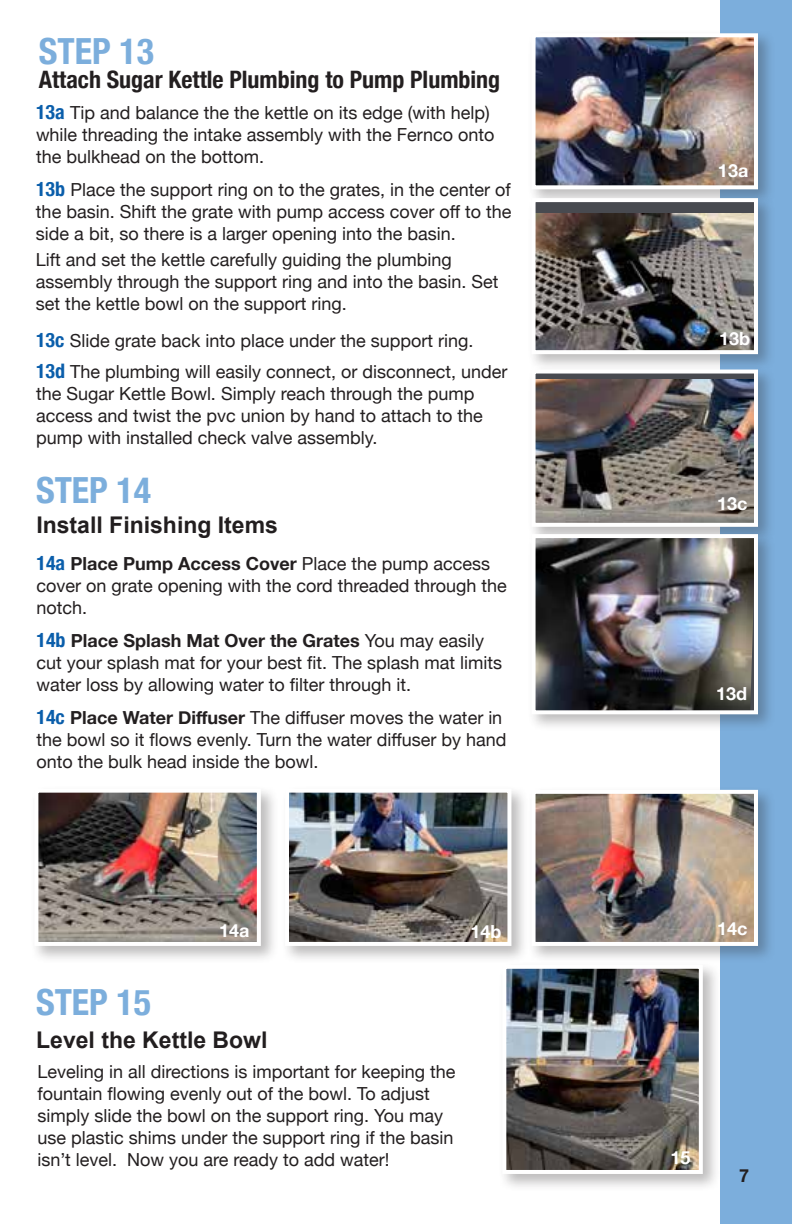
<style>
.page{position:relative;width:792px;height:1224px;background:#fff}
.page>*{position:absolute;margin:0;border:0;box-sizing:border-box;transform-origin:0 0}
.t1{font:700 condensed 36px "Helvetica Neue";color:#7caedc}
.t2{font:700 condensed 24px "Helvetica Neue";color:#231f20}
.t3{font:700 23px "Arial";color:#221e1f}
.t4{font:18px/22px "Helvetica Neue";color:#231f20}
.t5{font:700 18px "Helvetica Neue";color:#fff}
.t6{font:700 18px "Helvetica Neue";color:#231f20}
.s1{font-weight:700;font-stretch:condensed;font-size:20px;color:#0a5eab}
.s2{font-weight:700}
</style>
<div class="page">
<div style="left:720px;top:0;width:72px;height:1224px;background:#7caedc"></div>
<div style="left:528px;top:29px;width:248px;height:178px;background:#231f20;opacity:.3"></div>
<img style="left:537px;top:38px;width:216px;height:146px">
<div style="left:532px;top:33px;width:226px;height:156px;border:4px solid #fff"></div>
<div style="left:528px;top:194px;width:248px;height:178px;background:#231f20;opacity:.3"></div>
<div style="left:534px;top:200px;width:222px;height:152px;background:#484a50"></div>
<img style="left:537px;top:213px;width:216px;height:136px">
<div style="left:532px;top:198px;width:226px;height:156px;border:4px solid #fff"></div>
<div style="left:528px;top:365px;width:248px;height:180px;background:#231f20;opacity:.3"></div>
<div style="left:534px;top:372px;width:222px;height:153px;background:#484a50"></div>
<img style="left:537px;top:379px;width:216px;height:143px">
<div style="left:532px;top:370px;width:226px;height:157px;border:4px solid #fff"></div>
<div style="left:30px;top:785px;width:249px;height:179px;background:#231f20;opacity:.3"></div>
<img style="left:39px;top:794px;width:217px;height:147px">
<div style="left:34px;top:789px;width:227px;height:157px;border:4px solid #fff"></div>
<div style="left:528px;top:786px;width:248px;height:178px;background:#231f20;opacity:.3"></div>
<img style="left:537px;top:795px;width:216px;height:146px">
<div style="left:532px;top:790px;width:226px;height:156px;border:4px solid #fff"></div>
<div style="left:281px;top:785px;width:248px;height:179px;background:#231f20;opacity:.3"></div>
<img style="left:290px;top:794px;width:216px;height:147px">
<div style="left:285px;top:789px;width:226px;height:157px;border:4px solid #fff"></div>
<div style="left:498px;top:961px;width:223px;height:231px;background:#231f20;opacity:.3"></div>
<img style="left:507px;top:970px;width:191px;height:199px">
<div style="left:502px;top:965px;width:201px;height:209px;border:4px solid #fff"></div>
<div style="left:528px;top:530px;width:248px;height:202px;background:#231f20;opacity:.3"></div>
<img style="left:537px;top:539px;width:216px;height:170px">
<div style="left:532px;top:534px;width:226px;height:180px;border:4px solid #fff"></div>
<h1 class="t1" style="left:39px;top:21px;width:117px">STEP 13</h1>
<h2 class="t2" style="left:39px;top:59px;width:463px">Attach Sugar Kettle Plumbing to Pump Plumbing</h2>
<p class="t4" style="left:36px;top:103px;width:460px"><span class="s1">13a</span> Tip and balance the the kettle on its edge (with help) while threading the intake assembly with the Fernco onto the bulkhead on the bottom.</p>
<p class="t4" style="left:36px;top:179px;width:477px;text-align:justify"><span class="s1">13b</span> Place the support ring on to the grates, in the center of the basin. Shift the grate with pump access cover off to the side a bit, so there is a larger opening into the basin.</p>
<p class="t4" style="left:36px;top:250px;width:464px">Lift and set the kettle carefully guiding the plumbing assembly through the support ring and into the basin. Set set the kettle bowl on the support ring.</p>
<p class="t4" style="left:36px;top:327px;width:473px;line-height:31px"><span class="s1">13c</span> Slide grate back into place under the support ring.<br><span class="s1">13d</span> The plumbing will easily connect, or disconnect, under</p>
<p class="t4" style="left:36px;top:384px;width:448px">the Sugar Kettle Bowl. Simply reach through the pump access and twist the pvc union by hand to attach to the pump with installed check valve assembly.</p>
<h1 class="t1" style="left:36px;top:460px;width:117px">STEP 14</h1>
<p class="t3" style="left:36px;top:510px;width:243px">Install Finishing Items</p>
<p class="t4" style="left:36px;top:554px;width:472px"><span class="s1">14a</span> <span class="s2">Place Pump Access Cover</span> Place the pump access cover on grate opening with the cord threaded through the notch.</p>
<p class="t4" style="left:36px;top:631px;width:467px"><span class="s1">14b</span> <span class="s2">Place Splash Mat Over the Grates</span> You may easily cut your splash mat for your best fit. The splash mat limits water loss by allowing water to filter through it.</p>
<p class="t4" style="left:36px;top:707px;width:472px"><span class="s1">14c</span> <span class="s2">Place Water Diffuser</span> The diffuser moves the water in the bowl so it flows evenly. Turn the water diffuser by hand onto the bulk head inside the bowl.</p>
<p class="t5" style="left:718px;top:156px;width:32px">13a</p>
<p class="t5" style="left:719px;top:324px;width:33px">13b</p>
<p class="t5" style="left:717px;top:489px;width:32px">13c</p>
<p class="t5" style="left:716px;top:679px;width:33px">13d</p>
<h1 class="t1" style="left:36px;top:972px;width:117px">STEP 15</h1>
<p class="t5" style="left:219px;top:917px;width:32px">14a</p>
<p class="t5" style="left:471px;top:918px;width:33px">14b</p>
<p class="t5" style="left:717px;top:915px;width:32px">14c</p>
<p class="t3" style="left:36px;top:1025px;width:233px">Level the Kettle Bowl</p>
<p class="t4" style="left:37px;top:1062px;width:420px">Leveling in all directions is important for keeping the fountain flowing evenly out of the bowl. To adjust simply slide the bowl on the support ring. You may use plastic shims under the support ring if the basin isn’t level. Now you are ready to add water!</p>
<p class="t5" style="left:671px;top:1143px;width:22px">15</p>
<p class="t6" style="left:739px;top:1161px;width:12px">7</p>
</div>
